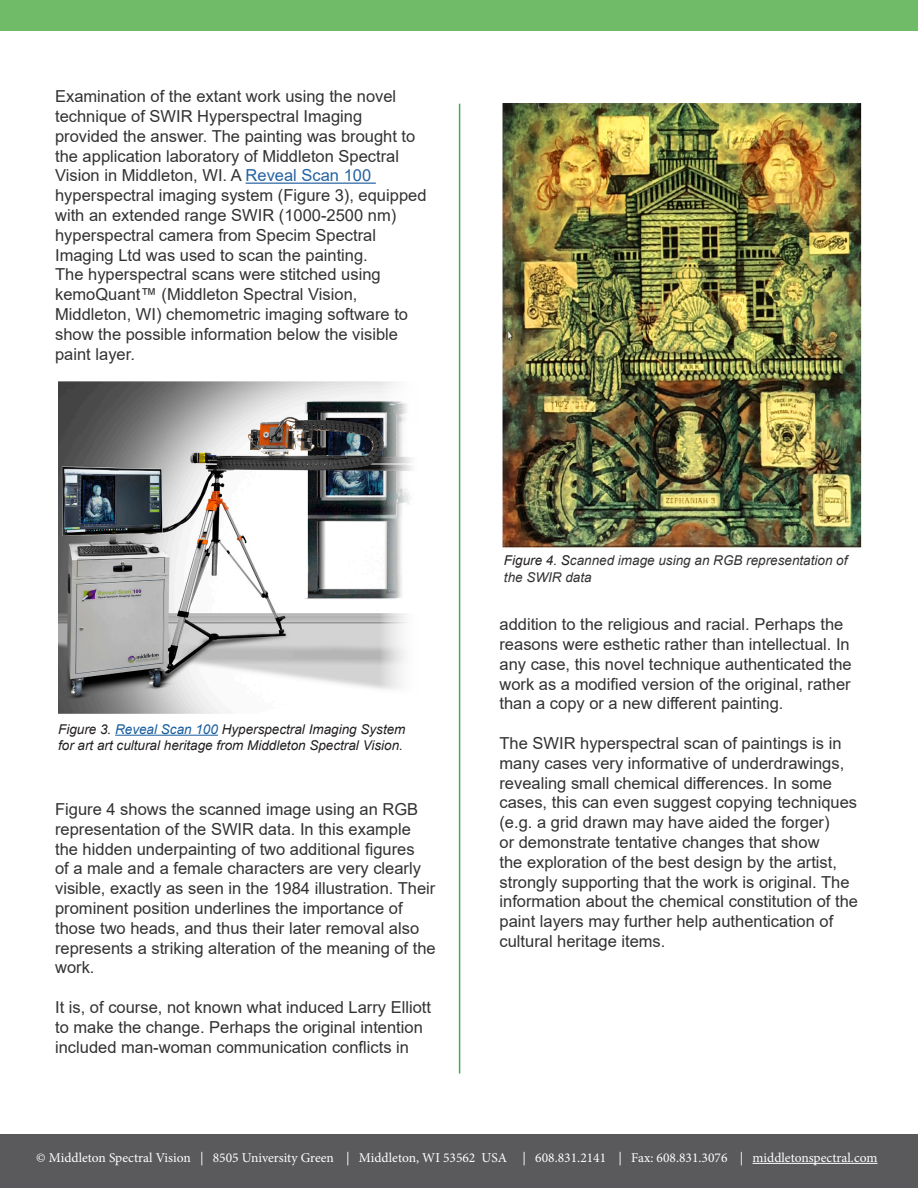
<style>
.page{position:relative;width:918px;height:1188px;background:#fff}
.page>*{position:absolute;margin:0;border:0;box-sizing:border-box;transform-origin:0 0}
.t1{font:16.5px/19.8px "Arial";color:#333233}
.t2{font:13.5px "Minion Pro";color:#fff}
.t3{font:italic 13.5px/16.2px "Arial";color:#231f20}
.t4{font:italic 13.5px/16.2px "Arial";color:#333233}
.s1{color:#2563a2}
.s2{color:#175d9e}
.s3{color:#231f20}
</style>
<div class="page">
<div style="left:0;top:0;width:918px;height:30px;background:#70bb68"></div>
<div style="left:0;top:1135px;width:918px;height:53px;background:#5a5a5d"></div>
<hr style="left:753px;top:1163px;width:125px;height:1px;background:#fff">
<hr style="left:246px;top:183px;width:130px;height:1px;background:#2563a2">
<img style="left:58px;top:382px;width:354px;height:331px">
<hr style="left:115px;top:735px;width:103px;height:1px;background:#175d9e">
<hr style="left:459px;top:104px;width:1px;height:970px;background:#40ae49">
<img style="left:502px;top:103px;width:360px;height:445px">
<p class="t1" style="left:55px;top:86px;width:373px">Examination of the extant work using the novel technique of SWIR Hyperspectral Imaging provided the answer. The painting was brought to the application laboratory of Middleton Spectral Vision in Middleton, WI. A <span class="s1">Reveal Scan 100 </span>hyperspectral imaging system (Figure 3), equipped with an extended range SWIR (1000-2500 nm) hyperspectral camera from Specim Spectral Imaging Ltd was used to scan the painting.<br>The hyperspectral scans were stitched using kemoQuant™ (Middleton Spectral Vision, Middleton, WI) chemometric imaging software to show the possible information below the visible paint layer.</p>
<p class="t3" style="left:58px;top:721px;width:349px">Figure 3. <span class="s2">Reveal Scan 100</span> Hyperspectral Imaging System for art art cultural heritage from Middleton Spectral Vision.</p>
<p class="t1" style="left:55px;top:799px;width:382px">Figure 4 shows the scanned image using an RGB representation of the SWIR data. In this example the hidden underpainting of two additional figures<br>of a male and a female characters are very clearly visible, exactly as seen in the 1984 illustration. Their prominent position underlines the importance of those two heads, and thus their later removal also represents a striking alteration of the meaning of the work.</p>
<p class="t1" style="left:55px;top:997px;width:378px">It is, of course, not known what induced Larry Elliott to make the change. Perhaps the original intention included man-woman communication conflicts in</p>
<p class="t4" style="left:504px;top:553px;width:345px"><span class="s3">Figure 4. S</span>canned image using an RGB representation of the SWIR data</p>
<p class="t1" style="left:500px;top:614px;width:354px">addition to the religious and racial. Perhaps the reasons were esthetic rather than intellectual. In any case, this novel technique authenticated the work as a modified version of the original, rather than a copy or a new different painting.</p>
<p class="t1" style="left:500px;top:733px;width:360px">The SWIR hyperspectral scan of paintings is in many cases very informative of underdrawings, revealing small chemical differences. In some cases, this can even suggest copying techniques (e.g. a grid drawn may have aided the forger)<br>or demonstrate tentative changes that show<br>the exploration of the best design by the artist, strongly supporting that the work is original. The information about the chemical constitution of the paint layers may further help authentication of cultural heritage items.</p>
<p class="t2" style="left:36px;top:1149px;width:843px">© Middleton Spectral Vision | 8505 University Green | Middleton, WI 53562 USA | 608.831.2141 | Fax: 608.831.3076 | middletonspectral.com</p>
</div>
